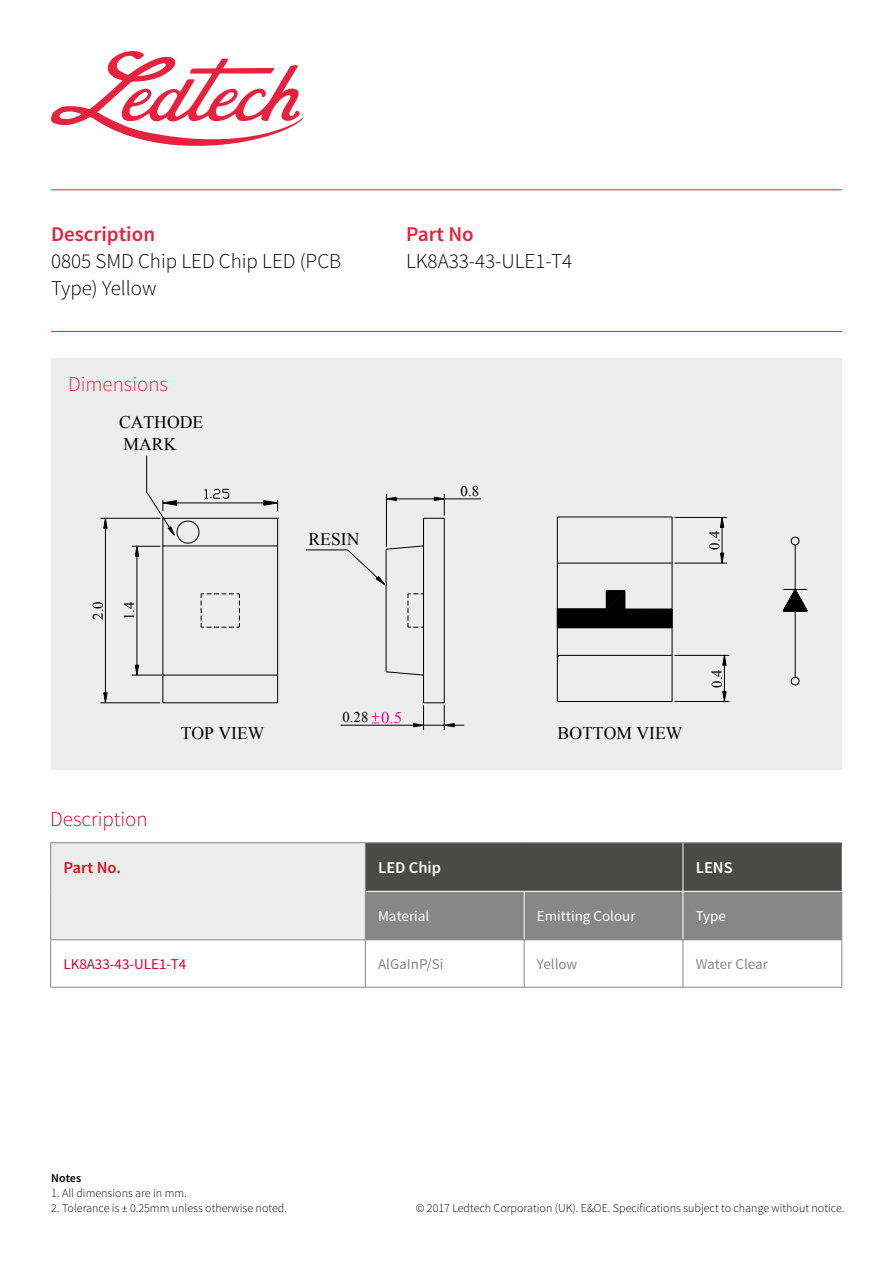
<style>
.page{position:relative;width:893px;height:1263px;background:#fff}
.page>*{position:absolute;margin:0;border:0;box-sizing:border-box;transform-origin:0 0}
.t1{font:300 21px/27px "Source Sans Pro";color:#000}
.t2{font:600 21px "Source Sans Pro";color:#e6223f}
.t3{font:300 21px "Source Sans Pro";color:#dd0031}
.t4{font:300 21px "Source Sans Pro";color:#e6223f}
.t5{font:17.7px "Times New Roman";color:#000}
.t6{font:600 16.5px "Source Sans Pro";color:#fff}
.t7{font:600 16.5px "Source Sans Pro";color:#cd171a}
.t8{font:16.2px "Times New Roman";color:#ec008c;scale:1.04 1}
.t9{font:15px "Source Sans Pro";color:#fff}
.t10{font:15px "Source Sans Pro";color:#878787}
.t11{font:15px "Source Sans Pro";color:#dd0031}
.t12{font:14.85px "Times New Roman";color:#000}
.t13{font:14.7px/31.5px "Times New Roman";color:#000}
.t14{font:300 12px "Source Sans Pro";color:#000}
.t15{font:600 12px "Source Sans Pro";color:#000}
</style>
<div class="page">
<div style="left:51px;top:358px;width:791px;height:412px;background:#ededed"></div>
<svg style="left:51px;top:51px;width:252px;height:95px"></svg>
<hr style="left:51px;top:190px;width:791px;height:1px;background:#e6223f">
<hr style="left:51px;top:331px;width:791px;height:1px;background:#e6223f">
<div style="left:51px;top:843px;width:314px;height:97px;background:#ededed"></div>
<svg style="left:366px;top:843px;width:476px;height:96px;background:#696968"></svg>
<hr style="left:524px;top:892px;width:1px;height:47px;background:#fff">
<hr style="left:683px;top:892px;width:1px;height:47px;background:#fff">
<hr style="left:50px;top:940px;width:1px;height:47px;background:#878787">
<hr style="left:50px;top:987px;width:315px;height:1px;background:#878787">
<hr style="left:365px;top:939px;width:159px;height:1px;background:#878787">
<hr style="left:365px;top:940px;width:1px;height:47px;background:#878787">
<hr style="left:524px;top:939px;width:159px;height:1px;background:#878787">
<hr style="left:524px;top:940px;width:1px;height:47px;background:#878787">
<hr style="left:683px;top:939px;width:159px;height:1px;background:#878787">
<hr style="left:683px;top:940px;width:1px;height:47px;background:#878787">
<hr style="left:841px;top:940px;width:1px;height:47px;background:#878787">
<hr style="left:365px;top:987px;width:159px;height:1px;background:#878787">
<hr style="left:524px;top:987px;width:159px;height:1px;background:#878787">
<hr style="left:683px;top:987px;width:159px;height:1px;background:#878787">
<hr style="left:683px;top:843px;width:1px;height:48px;background:#fff">
<hr style="left:366px;top:891px;width:158px;height:1px;background:#fff">
<hr style="left:524px;top:891px;width:159px;height:1px;background:#fff">
<hr style="left:683px;top:891px;width:159px;height:1px;background:#fff">
<hr style="left:50px;top:842px;width:315px;height:1px;background:#878787">
<hr style="left:50px;top:843px;width:1px;height:48px;background:#878787">
<hr style="left:365px;top:843px;width:1px;height:48px;background:#878787">
<hr style="left:50px;top:891px;width:1px;height:48px;background:#878787">
<hr style="left:365px;top:891px;width:1px;height:48px;background:#878787">
<hr style="left:50px;top:939px;width:315px;height:1px;background:#878787">
<hr style="left:365px;top:842px;width:159px;height:1px;background:#878787">
<hr style="left:524px;top:842px;width:159px;height:1px;background:#878787">
<hr style="left:683px;top:842px;width:159px;height:1px;background:#878787">
<hr style="left:841px;top:892px;width:1px;height:47px;background:#878787">
<hr style="left:557px;top:655px;width:115px;height:1px;background:#000">
<hr style="left:557px;top:563px;width:115px;height:1px;background:#000">
<hr style="left:177px;top:503px;width:87px;height:1px;background:#000">
<hr style="left:163px;top:546px;width:115px;height:1px;background:#000">
<hr style="left:163px;top:675px;width:115px;height:1px;background:#000">
<hr style="left:163px;top:518px;width:1px;height:157px;background:#000">
<hr style="left:444px;top:518px;width:1px;height:185px;background:#000">
<hr style="left:386px;top:549px;width:1px;height:123px;background:#000">
<hr style="left:557px;top:563px;width:1px;height:92px;background:#000">
<hr style="left:277px;top:546px;width:1px;height:129px;background:#000">
<svg style="left:386px;top:671px;width:37px;height:4px"></svg>
<svg style="left:277px;top:675px;width:1px;height:27px"></svg>
<hr style="left:557px;top:655px;width:1px;height:46px;background:#000">
<svg style="left:263px;top:500px;width:16px;height:11px"></svg>
<svg style="left:277px;top:518px;width:2px;height:28px"></svg>
<hr style="left:557px;top:517px;width:1px;height:46px;background:#000">
<hr style="left:672px;top:563px;width:1px;height:92px;background:#000">
<hr style="left:672px;top:655px;width:1px;height:46px;background:#000">
<hr style="left:672px;top:517px;width:1px;height:46px;background:#000">
<hr style="left:674px;top:517px;width:53px;height:1px;background:#000">
<hr style="left:674px;top:563px;width:53px;height:1px;background:#000">
<svg style="left:720px;top:516px;width:4px;height:48px"></svg>
<hr style="left:674px;top:655px;width:55px;height:1px;background:#000">
<hr style="left:674px;top:701px;width:55px;height:1px;background:#000">
<svg style="left:722px;top:654px;width:4px;height:47px"></svg>
<hr style="left:132px;top:675px;width:30px;height:1px;background:#000">
<hr style="left:137px;top:556px;width:1px;height:109px;background:#000">
<svg style="left:135px;top:665px;width:4px;height:11px"></svg>
<hr style="left:100px;top:518px;width:60px;height:1px;background:#000">
<hr style="left:100px;top:702px;width:60px;height:1px;background:#000">
<hr style="left:105px;top:528px;width:1px;height:165px;background:#000">
<svg style="left:103px;top:517px;width:4px;height:12px"></svg>
<svg style="left:163px;top:675px;width:2px;height:27px"></svg>
<svg style="left:103px;top:692px;width:4px;height:12px"></svg>
<hr style="left:423px;top:518px;width:1px;height:185px;background:#000">
<hr style="left:341px;top:725px;width:73px;height:1px;background:#000">
<svg style="left:413px;top:702px;width:51px;height:28px"></svg>
<hr style="left:386px;top:494px;width:1px;height:53px;background:#000">
<hr style="left:396px;top:499px;width:38px;height:1px;background:#000">
<hr style="left:444px;top:499px;width:37px;height:1px;background:#000">
<svg style="left:385px;top:497px;width:12px;height:4px"></svg>
<svg style="left:423px;top:494px;width:23px;height:25px"></svg>
<svg style="left:556px;top:590px;width:117px;height:39px"></svg>
<svg style="left:347px;top:546px;width:76px;height:40px"></svg>
<hr style="left:306px;top:550px;width:42px;height:1px;background:#000">
<svg style="left:201px;top:594px;width:39px;height:34px"></svg>
<hr style="left:163px;top:518px;width:115px;height:1px;background:#000">
<hr style="left:163px;top:702px;width:115px;height:1px;background:#000">
<svg style="left:408px;top:594px;width:15px;height:34px"></svg>
<hr style="left:557px;top:517px;width:115px;height:1px;background:#000">
<hr style="left:557px;top:701px;width:115px;height:1px;background:#000">
<svg style="left:132px;top:455px;width:97px;height:101px"></svg>
<hr style="left:795px;top:545px;width:1px;height:44px;background:#000">
<hr style="left:795px;top:611px;width:1px;height:66px;background:#000">
<svg style="left:783px;top:588px;width:25px;height:24px"></svg>
<svg style="left:791px;top:537px;width:8px;height:8px"></svg>
<svg style="left:791px;top:677px;width:8px;height:8px"></svg>
<svg style="left:372px;top:712px;width:7px;height:11px"></svg>
<h1 class="t2" style="left:51px;top:221px;width:106px">Description</h1>
<h1 class="t1" style="left:51px;top:248px;width:292px">0805 SMD Chip LED Chip LED (PCB<br>Type) Yellow</h1>
<h1 class="t2" style="left:406px;top:221px;width:69px">Part No</h1>
<h1 class="t1" style="left:406px;top:248px;width:168px">LK8A33-43-ULE1-T4</h1>
<h1 class="t4" style="left:68px;top:371px;width:102px">Dimensions</h1>
<h2 class="t5" style="left:119px;top:410px;width:86px">CATHODE</h2>
<h2 class="t5" style="left:124px;top:432px;width:54px">MARK</h2>
<p class="t13" style="left:82px;top:620px;width:21px;rotate:-90deg">2.0<br>1.4</p>
<h2 class="t5" style="left:308px;top:527px;width:52px">RESIN</h2>
<p class="t12" style="left:461px;top:481px;width:20px">0.8</p>
<p class="t12" style="left:343px;top:707px;width:27px">0.28</p>
<h3 class="t8" style="left:381px;top:706px;width:22px">0.5</h3>
<h2 class="t5" style="left:181px;top:721px;width:85px">TOP VIEW</h2>
<h2 class="t5" style="left:558px;top:721px;width:126px">BOTTOM VIEW</h2>
<p class="t13" style="left:698px;top:549px;width:20px;rotate:-90deg">0.4</p>
<p class="t13" style="left:701px;top:688px;width:20px;rotate:-90deg">0.4</p>
<h1 class="t3" style="left:50px;top:806px;width:99px">Description</h1>
<h3 class="t7" style="left:63px;top:857px;width:59px">Part No.</h3>
<h3 class="t6" style="left:378px;top:857px;width:65px">LED Chip</h3>
<h3 class="t6" style="left:696px;top:857px;width:38px">LENS</h3>
<p class="t9" style="left:378px;top:906px;width:53px">Material</p>
<p class="t9" style="left:537px;top:906px;width:100px">Emitting Colour</p>
<p class="t9" style="left:696px;top:906px;width:32px">Type</p>
<p class="t11" style="left:63px;top:955px;width:124px">LK8A33-43-ULE1-T4</p>
<p class="t10" style="left:378px;top:955px;width:67px">AlGaInP/Si</p>
<p class="t10" style="left:537px;top:955px;width:42px">Yellow</p>
<p class="t10" style="left:696px;top:955px;width:74px">Water Clear</p>
<p class="t15" style="left:51px;top:1170px;width:31px">Notes</p>
<p class="t14" style="left:51px;top:1186px;width:137px">1. All dimensions are in mm.</p>
<p class="t14" style="left:51px;top:1201px;width:237px">2. Tolerance is ± 0.25mm unless otherwise noted.</p>
<p class="t14" style="left:416px;top:1200px;width:430px">© 2017 Ledtech Corporation (UK). E&amp;OE. Specifications subject to change without notice.</p>
</div>
